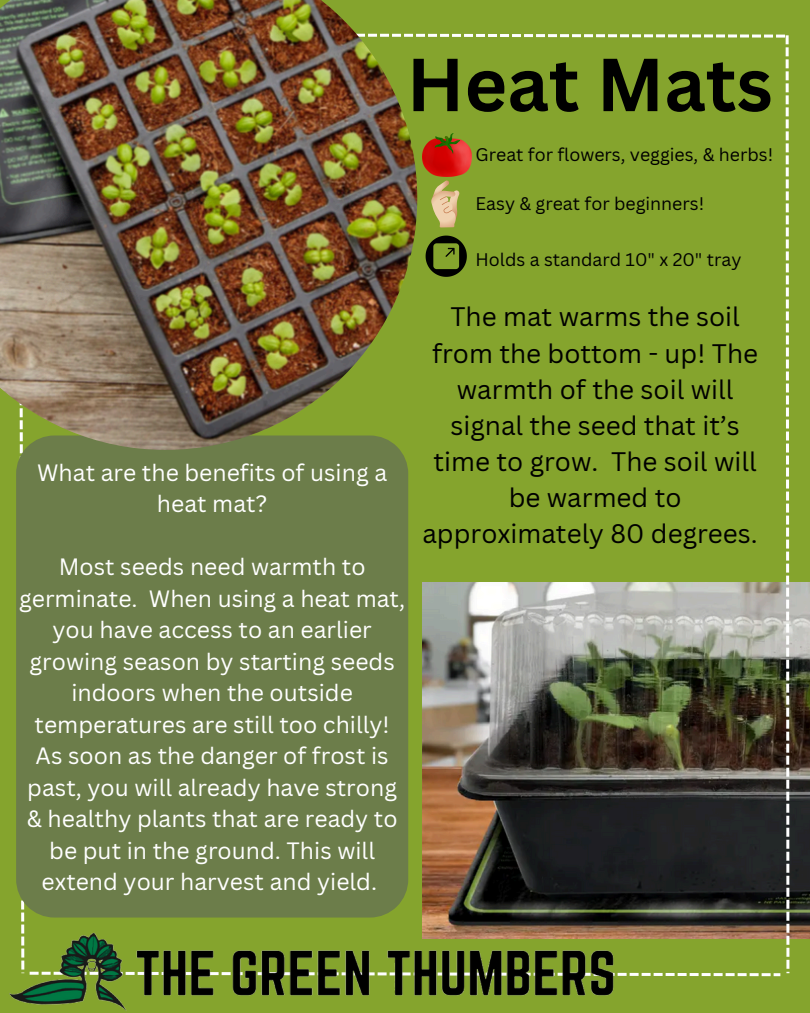
<style>
.page{position:relative;width:810px;height:1013px;background:#fff}
.page>*{position:absolute;margin:0;border:0;box-sizing:border-box;transform-origin:0 0}
.t1{font:700 73.3px "Canva Sans";color:#000}
.t2{font:26.1px/36.2px "Canva Sans";color:#000;text-align:center}
.t3{font:23px/31.5px "Canva Sans";color:#fff;text-align:center}
.t4{font:17.8px "Canva Sans";color:#000}
</style>
<div class="page">
<div style="left:0;top:0;width:810px;height:1012px;background:#85a42d"></div>
<img style="left:789px;top:582px;width:21px;height:356px">
<div style="left:16px;top:450px;width:14px;height:467px;background:#6c7d4a"></div>
<img style="left:0;top:0;width:356px;height:450px">
<img style="left:9px;top:931px;width:605px;height:80px">
<img style="left:30px;top:33px;width:759px;height:943px">
<p class="t1" style="left:407px;top:33px;width:368px">Heat Mats</p>
<h1 class="t4" style="left:476px;top:142px;width:299px">Great for flowers, veggies, &amp; herbs!</h1>
<p class="t4" style="left:476px;top:191px;width:230px">Easy &amp; great for beginners!</p>
<p class="t4" style="left:476px;top:247px;width:267px">Holds a standard 10" x 20" tray</p>
<p class="t3" style="left:37px;top:456px;width:351px">What are the benefits of using a heat mat?</p>
<p class="t3" style="left:19px;top:550px;width:387px">Most seeds need warmth to germinate. When using a heat mat, you have access to an earlier growing season by starting seeds indoors when the outside temperatures are still too chilly!<br>As soon as the danger of frost is past, you will already have strong &amp; healthy plants that are ready to be put in the ground. This will extend your harvest and yield.</p>
<p class="t2" style="left:422px;top:298px;width:337px">The mat warms the soil from the bottom - up! The warmth of the soil will signal the seed that it’s time to grow. The soil will be warmed to approximately 80 degrees.</p>
</div>
